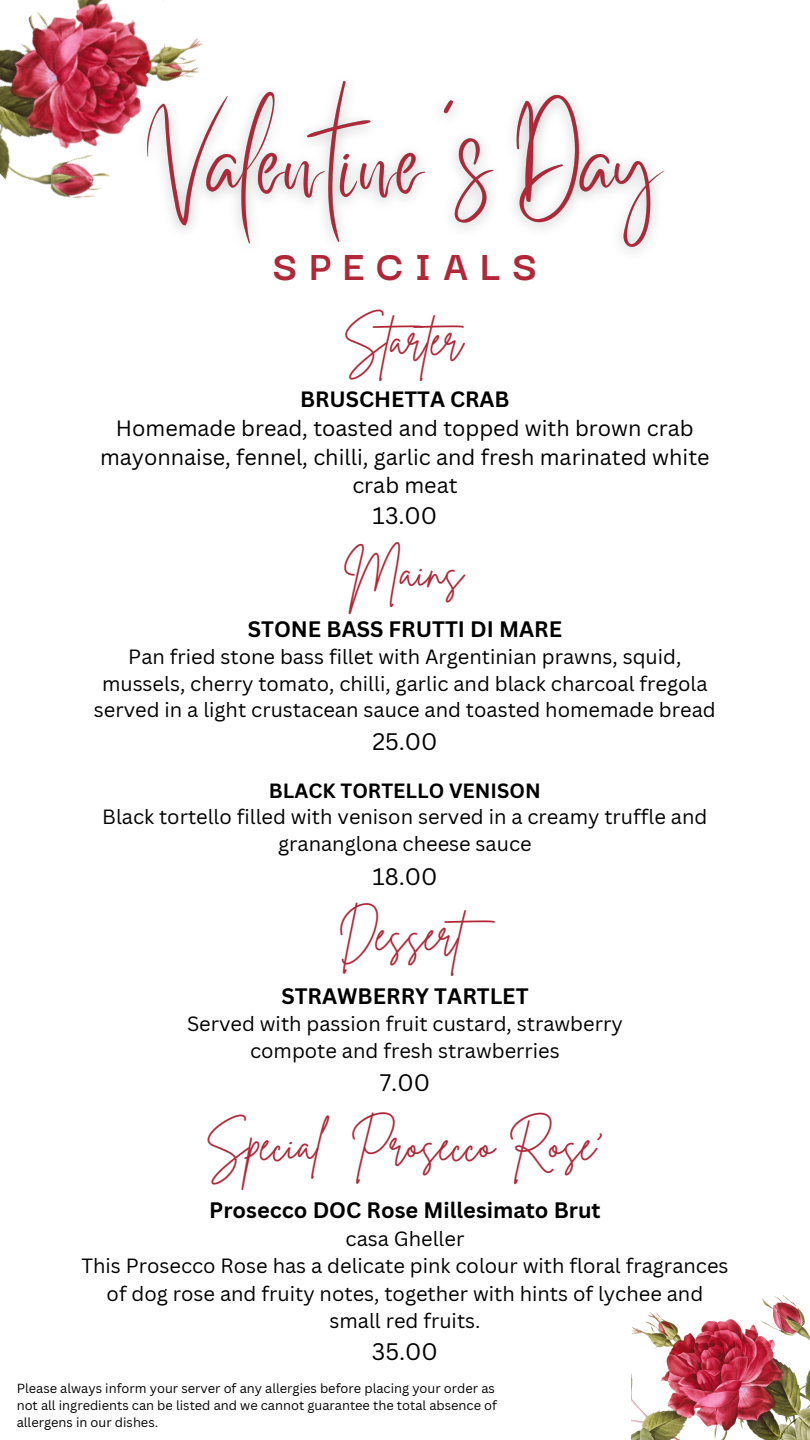
<style>
.page{position:relative;width:810px;height:1440px;background:#fff}
.page>*{position:absolute;margin:0;border:0;box-sizing:border-box;transform-origin:0 0}
.t1{font:45px "Brittany Signature";color:#b12737}
.t2{font:700 44.4px "Darker Grotesque";letter-spacing:.26em;color:#b12737}
.t3{font:23.3px "Canva Sans";color:#000}
.t4{font:700 21.8px "Canva Sans";color:#000}
.t5{font:21.6px/28.8px "Canva Sans";color:#000;text-align:center}
.t6{font:20.1px/26.8px "Canva Sans";color:#000;text-align:center}
.t7{font:12.8px/17.1px "Canva Sans";color:#000}
.s1{font-weight:700}
</style>
<div class="page">
<img style="left:0;top:0;width:203px;height:199px">
<img style="left:127px;top:64px;width:538px;height:189px">
<img style="left:631px;top:1295px;width:179px;height:145px">
<p class="t2" style="left:273px;top:233px;width:265px">SPECIALS</p>
<h3 class="t1" style="left:343px;top:311px;width:135px">Starter</h3>
<h6 class="t5" style="left:100px;top:384px;width:611px"><span class="s1">BRUSCHETTA CRAB<br></span>Homemade bread, toasted and topped with brown crab mayonnaise, fennel, chilli, garlic and fresh marinated white crab meat</h6>
<h6 class="t3" style="left:373px;top:499px;width:66px">13.00</h6>
<h4 class="t1" style="left:344px;top:542px;width:121px">Mains</h4>
<h3 class="t4" style="left:248px;top:614px;width:316px">STONE BASS FRUTTI DI MARE</h3>
<h3 class="t6" style="left:94px;top:643px;width:623px">Pan fried stone bass fillet with Argentinian prawns, squid, mussels, cherry tomato, chilli, garlic and black charcoal fregola served in a light crustacean sauce and toasted homemade bread</h3>
<h3 class="t3" style="left:372px;top:725px;width:67px">25.00</h3>
<h5 class="t6" style="left:102px;top:776px;width:607px"><span class="s1">BLACK TORTELLO VENISON<br></span>Black tortello filled with venison served in a creamy truffle and grananglona cheese sauce</h5>
<h6 class="t3" style="left:372px;top:860px;width:67px">18.00</h6>
<h4 class="t1" style="left:338px;top:906px;width:170px">Dessert</h4>
<h4 class="t4" style="left:281px;top:981px;width:249px">STRAWBERRY TARTLET</h4>
<h4 class="t6" style="left:187px;top:1010px;width:437px">Served with passion fruit custard, strawberry compote and fresh strawberries</h4>
<p class="t3" style="left:380px;top:1066px;width:52px">7.00</p>
<h3 class="t1" style="left:206px;top:1115px;width:396px">Special Prosecco Rose’</h3>
<h6 class="t4" style="left:209px;top:1195px;width:393px">Prosecco DOC Rose Millesimato Brut</h6>
<h6 class="t6" style="left:81px;top:1224px;width:649px;line-height:27.5px">casa Gheller<br>This Prosecco Rose has a delicate pink colour with floral fragrances of dog rose and fruity notes, together with hints of lychee and small red fruits.</h6>
<h4 class="t3" style="left:372px;top:1335px;width:68px">35.00</h4>
<h2 class="t7" style="left:17px;top:1380px;width:482px">Please always inform your server of any allergies before placing your order as not all ingredients can be listed and we cannot guarantee the total absence of allergens in our dishes.</h2>
</div>
